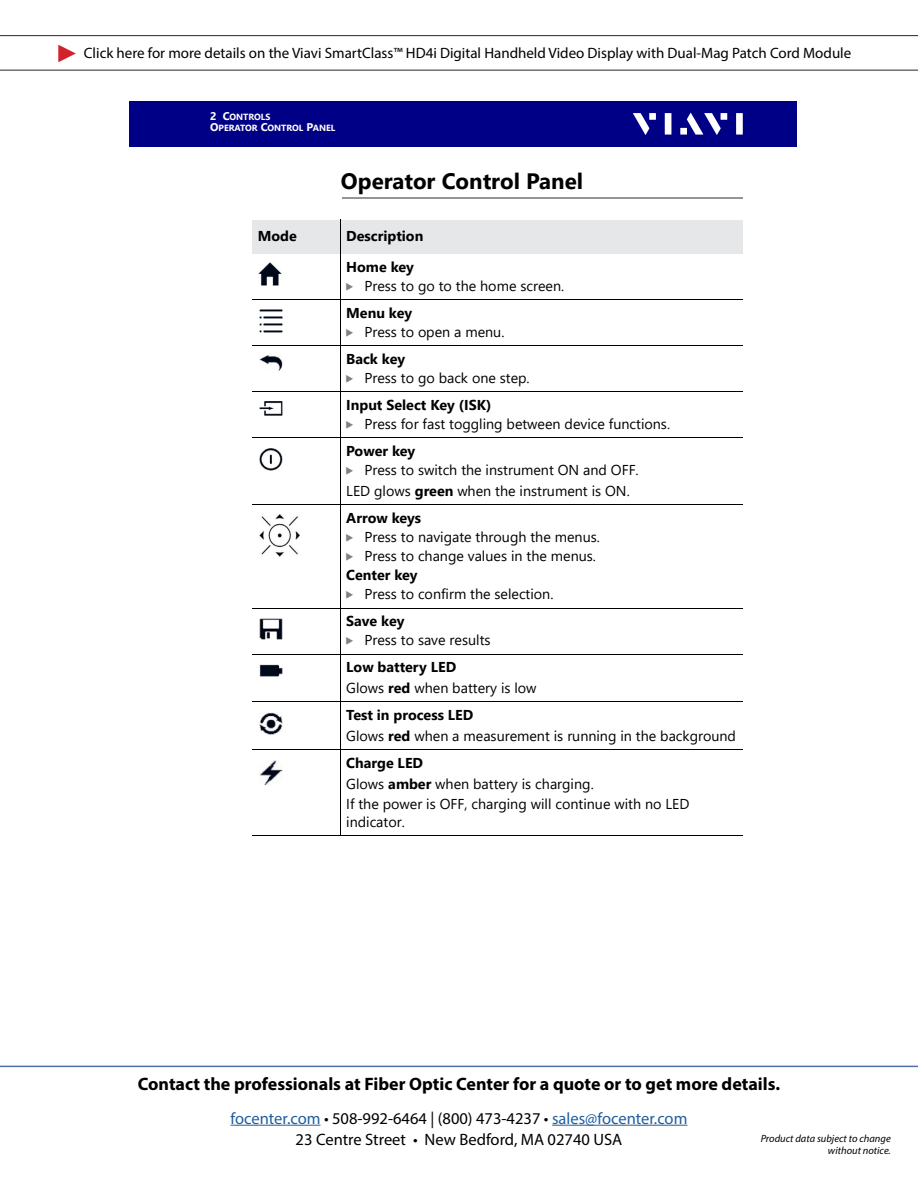
<style>
.page{position:relative;width:918px;height:1188px;background:#fff}
.page>*{position:absolute;margin:0;border:0;box-sizing:border-box;transform-origin:0 0}
.t1{font:700 22.35px "Segoe UI";color:#000}
.t2{font:700 18px "Myriad Pro";color:#000}
.t3{font:16.5px "Myriad Pro";color:#215e9e}
.t4{font:16.5px "Myriad Pro";color:#000}
.t5{font:15px "Myriad Pro";color:#000}
.t6{font:14.25px/20.7px "Segoe UI";color:#000}
.t7{font:700 14.25px/30.3px "Segoe UI";color:#000}
.t8{font:italic 10.5px/12.6px "Myriad Pro";color:#000;text-align:right}
.t9{font:700 8.85px/11.2px "Segoe UI";color:#fff}
.s1{font-size:11.1px}
.s2{font-family:"Viavi";color:#808285}
.s3{font-weight:700}
.s4{color:#000}
</style>
<div class="page">
<hr style="left:231px;top:1125px;width:90px;height:1px;background:#215e9e">
<hr style="left:552px;top:1125px;width:135px;height:1px;background:#215e9e">
<hr style="left:0;top:1066px;width:918px;height:1px;background:#4f70a8">
<hr style="left:0;top:70px;width:918px;height:1px;background:#262626">
<svg style="left:58px;top:45px;width:18px;height:17px"></svg>
<hr style="left:0;top:35px;width:918px;height:1px;background:#262626">
<div style="left:129px;top:102px;width:667px;height:45px;background:#000087"></div>
<svg style="left:633px;top:113px;width:16px;height:22px"></svg>
<div style="left:649px;top:113px;width:7px;height:7px;background:#fff"></div>
<div style="left:665px;top:113px;width:6px;height:22px;background:#fff"></div>
<div style="left:721px;top:113px;width:6px;height:7px;background:#fff"></div>
<div style="left:736px;top:113px;width:7px;height:22px;background:#fff"></div>
<svg style="left:687px;top:113px;width:34px;height:22px"></svg>
<div style="left:680px;top:128px;width:7px;height:7px;background:#fff"></div>
<hr style="left:342px;top:197px;width:400px;height:2px;background:#939598">
<div style="left:252px;top:220px;width:89px;height:33px;background:#e6e7e8"></div>
<div style="left:341px;top:220px;width:401px;height:33px;background:#e6e7e8"></div>
<hr style="left:340px;top:220px;width:1px;height:616px;background:#000">
<hr style="left:252px;top:299px;width:490px;height:1px;background:#000">
<hr style="left:252px;top:345px;width:490px;height:1px;background:#000">
<hr style="left:252px;top:391px;width:490px;height:1px;background:#000">
<hr style="left:252px;top:437px;width:490px;height:1px;background:#000">
<hr style="left:252px;top:504px;width:490px;height:1px;background:#000">
<hr style="left:252px;top:608px;width:490px;height:1px;background:#000">
<hr style="left:252px;top:654px;width:490px;height:1px;background:#000">
<hr style="left:252px;top:702px;width:490px;height:1px;background:#000">
<hr style="left:252px;top:749px;width:490px;height:1px;background:#000">
<hr style="left:252px;top:835px;width:490px;height:1px;background:#000">
<img style="left:259px;top:262px;width:22px;height:23px">
<img style="left:259px;top:310px;width:23px;height:23px">
<img style="left:259px;top:356px;width:23px;height:14px">
<img style="left:259px;top:402px;width:23px;height:13px">
<img style="left:259px;top:448px;width:23px;height:22px">
<img style="left:259px;top:515px;width:41px;height:41px">
<img style="left:259px;top:618px;width:23px;height:21px">
<img style="left:259px;top:664px;width:23px;height:13px">
<img style="left:259px;top:712px;width:23px;height:23px">
<img style="left:259px;top:760px;width:23px;height:25px">
<p class="t5" style="left:84px;top:44px;width:769px">Click here for more details on the Viavi SmartClass™ HD4i Digital Handheld Video Display with Dual-Mag Patch Cord Module</p>
<p class="t9" style="left:210px;top:111px;width:127px"><span class="s1">2 C</span>ONTROLS<br><span class="s1">O</span>PERATOR <span class="s1">C</span>ONTROL <span class="s1">P</span>ANEL</p>
<h1 class="t1" style="left:341px;top:159px;width:244px">Operator Control Panel</h1>
<p class="t7" style="left:258px;top:220px;width:41px">Mode</p>
<p class="t7" style="left:346px;top:220px;width:79px">Description<br>Home key</p>
<p class="t6" style="left:346px;top:271px;width:219px;line-height:27px"><span class="s2">J</span> Press to go to the home screen.<br><span class="s3">Menu key</span></p>
<p class="t6" style="left:346px;top:317px;width:160px;line-height:27px"><span class="s2">J</span> Press to open a menu.<br><span class="s3">Back key</span></p>
<p class="t6" style="left:346px;top:363px;width:185px;line-height:27px"><span class="s2">J</span> Press to go back one step.<br><span class="s3">Input Select Key (ISK)</span></p>
<p class="t6" style="left:346px;top:409px;width:325px;line-height:27px"><span class="s2">J</span> Press for fast toggling between device functions.<br><span class="s3">Power key</span></p>
<p class="t6" style="left:346px;top:458px;width:294px"><span class="s2">J</span> Press to switch the instrument ON and OFF.<br>LED glows <span class="s3">green</span> when the instrument is ON.</p>
<p class="t6" style="left:346px;top:507px;width:255px;line-height:19px"><span class="s3">Arrow keys<br></span><span class="s2">J</span> Press to navigate through the menus.<br><span class="s2">J</span> Press to change values in the menus.<br><span class="s3">Center key<br></span><span class="s2">J</span> Press to confirm the selection.</p>
<p class="t6" style="left:346px;top:610px;width:146px;line-height:19px"><span class="s3">Save key<br></span><span class="s2">J</span> Press to save results</p>
<p class="t6" style="left:346px;top:656px;width:192px"><span class="s3">Low battery LED<br></span>Glows <span class="s3">red</span> when battery is low</p>
<p class="t6" style="left:346px;top:703px;width:391px"><span class="s3">Test in process LED<br></span>Glows <span class="s3">red</span> when a measurement is running in the background</p>
<p class="t6" style="left:346px;top:751px;width:345px"><span class="s3">Charge LED<br></span>Glows <span class="s3">amber</span> when battery is charging.<br>If the power is OFF, charging will continue with no LED</p>
<p class="t6" style="left:346px;top:810px;width:60px">indicator.</p>
<p class="t2" style="left:138px;top:1072px;width:644px">Contact the professionals at Fiber Optic Center for a quote or to get more details.</p>
<p class="t3" style="left:231px;top:1108px;width:458px">focenter.com <span class="s4">• 508-992-6464 | (800) 473-4237 •</span> sales@focenter.com</p>
<p class="t4" style="left:296px;top:1129px;width:328px">23 Centre Street • New Bedford, MA 02740 USA</p>
<p class="t8" style="left:761px;top:1132px;width:132px">Product data subject to change without notice.</p>
</div>
